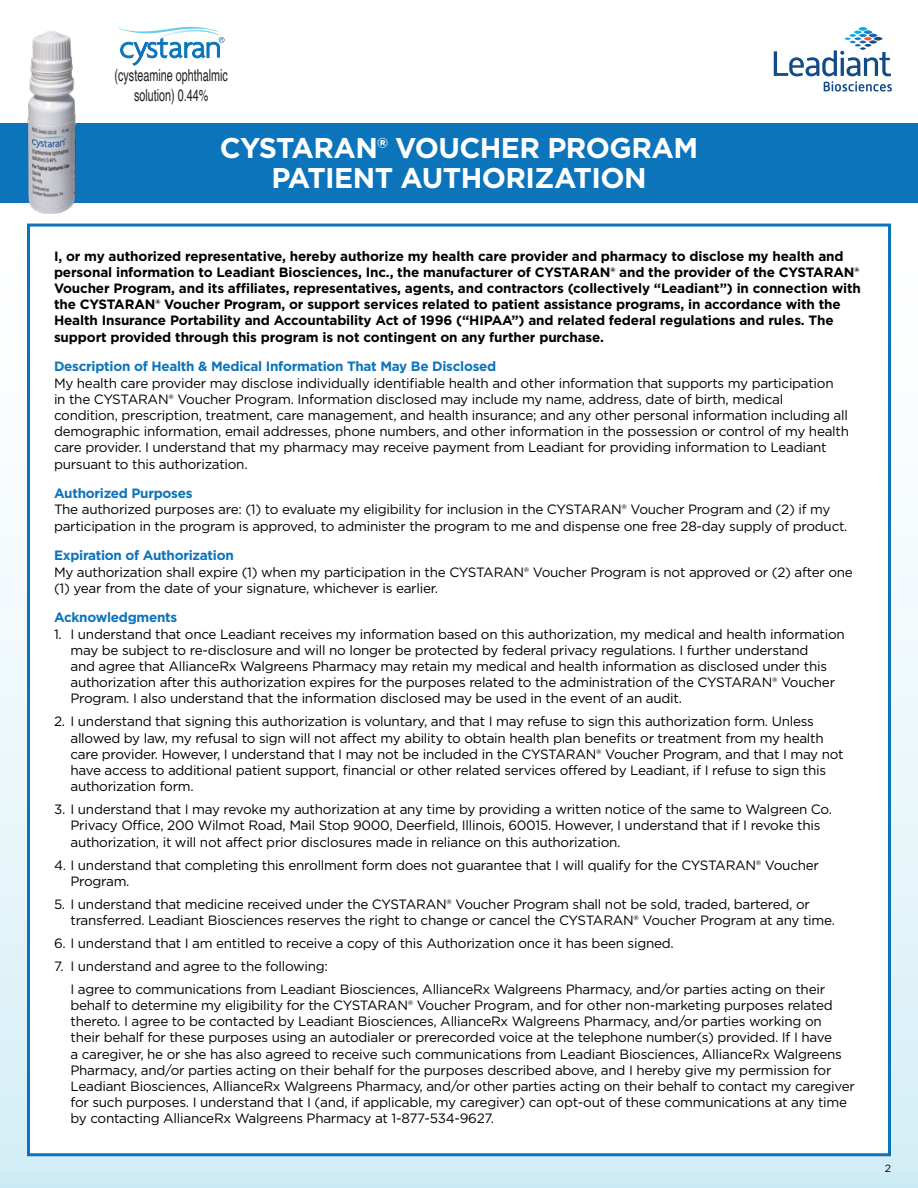
<style>
.page{position:relative;width:918px;height:1188px;background:#fff}
.page>*{position:absolute;margin:0;border:0;box-sizing:border-box;transform-origin:0 0}
.t1{font:700 28.5px/30px "Gotham";letter-spacing:-.02em;color:#fff;text-align:center}
.t2{font:16.65px/19.6px "Helvetica";color:#231f20;text-align:center;scale:.65 1}
.t3{font:13.5px/16.2px "Gotham";letter-spacing:-.02em;color:#000}
.t4{font:700 13.5px/16.2px "Gotham";letter-spacing:-.01em;color:#000}
.t5{font:700 13.5px "Gotham";letter-spacing:-.02em;color:#0b74bb}
.t6{font:10.5px "Gotham";color:#000}
</style>
<div class="page">
<div style="left:0;top:203px;width:918px;height:985px;background:linear-gradient(to bottom,#fff,#d6eff7)"></div>
<div style="left:0;top:124px;width:918px;height:79px;background:#0b74bb"></div>
<div style="left:27px;top:224px;width:864px;height:932px;background:#fff;border:3px solid #0b74bb"></div>
<svg style="left:119px;top:26px;width:106px;height:39px"></svg>
<svg style="left:774px;top:27px;width:118px;height:65px"></svg>
<img style="left:19px;top:30px;width:63px;height:188px">
<p class="t2" style="left:115px;top:66px;width:176px">(cysteamine ophthalmic solution) 0.44%</p>
<h1 class="t1" style="left:220px;top:132px;width:480px">CYSTARAN® VOUCHER PROGRAM<br>PATIENT AUTHORIZATION</h1>
<p class="t4" style="left:54px;top:248px;width:809px">I, or my authorized representative, hereby authorize my health care provider and pharmacy to disclose my health and personal information to Leadiant Biosciences, Inc., the manufacturer of CYSTARAN® and the provider of the CYSTARAN® Voucher Program, and its affiliates, representatives, agents, and contractors (collectively “Leadiant”) in connection with the CYSTARAN® Voucher Program, or support services related to patient assistance programs, in accordance with the Health Insurance Portability and Accountability Act of 1996 (“HIPAA”) and related federal regulations and rules. The support provided through this program is not contingent on any further purchase.</p>
<p class="t5" style="left:54px;top:358px;width:444px">Description of Health &amp; Medical Information That May Be Disclosed</p>
<p class="t3" style="left:54px;top:375px;width:797px">My health care provider may disclose individually identifiable health and other information that supports my participation<br>in the CYSTARAN® Voucher Program. Information disclosed may include my name, address, date of birth, medical condition, prescription, treatment, care management, and health insurance; and any other personal information including all demographic information, email addresses, phone numbers, and other information in the possession or control of my health care provider. I understand that my pharmacy may receive payment from Leadiant for providing information to Leadiant pursuant to this authorization.</p>
<p class="t5" style="left:54px;top:485px;width:140px">Authorized Purposes</p>
<p class="t3" style="left:54px;top:502px;width:795px">The authorized purposes are: (1) to evaluate my eligibility for inclusion in the CYSTARAN® Voucher Program and (2) if my participation in the program is approved, to administer the program to me and dispense one free 28-day supply of product.</p>
<p class="t5" style="left:54px;top:547px;width:181px">Expiration of Authorization</p>
<p class="t3" style="left:54px;top:564px;width:800px">My authorization shall expire (1) when my participation in the CYSTARAN® Voucher Program is not approved or (2) after one (1) year from the date of your signature, whichever is earlier.</p>
<p class="t5" style="left:54px;top:609px;width:125px">Acknowledgments</p>
<p class="t3" style="left:70px;top:626px;width:776px;text-indent:-16px">1. I understand that once Leadiant receives my information based on this authorization, my medical and health information may be subject to re-disclosure and will no longer be protected by federal privacy regulations. I further understand<br>and agree that AllianceRx Walgreens Pharmacy may retain my medical and health information as disclosed under this authorization after this authorization expires for the purposes related to the administration of the CYSTARAN® Voucher Program. I also understand that the information disclosed may be used in the event of an audit.</p>
<p class="t3" style="left:70px;top:713px;width:775px;text-indent:-16px">2. I understand that signing this authorization is voluntary, and that I may refuse to sign this authorization form. Unless allowed by law, my refusal to sign will not affect my ability to obtain health plan benefits or treatment from my health care provider. However, I understand that I may not be included in the CYSTARAN® Voucher Program, and that I may not have access to additional patient support, financial or other related services offered by Leadiant, if I refuse to sign this authorization form.</p>
<p class="t3" style="left:70px;top:801px;width:763px;text-indent:-16px">3. I understand that I may revoke my authorization at any time by providing a written notice of the same to Walgreen Co.<br>Privacy Office, 200 Wilmot Road, Mail Stop 9000, Deerfield, Illinois, 60015. However, I understand that if I revoke this authorization, it will not affect prior disclosures made in reliance on this authorization.</p>
<p class="t3" style="left:70px;top:857px;width:750px;text-indent:-16px">4. I understand that completing this enrollment form does not guarantee that I will qualify for the CYSTARAN® Voucher<br>Program.</p>
<p class="t3" style="left:70px;top:896px;width:766px;text-indent:-16px">5. I understand that medicine received under the CYSTARAN® Voucher Program shall not be sold, traded, bartered, or transferred. Leadiant Biosciences reserves the right to change or cancel the CYSTARAN® Voucher Program at any time.</p>
<p class="t3" style="left:54px;top:935px;width:621px">6. I understand that I am entitled to receive a copy of this Authorization once it has been signed.</p>
<p class="t3" style="left:70px;top:954px;width:756px;line-height:23px;text-indent:-16px">7. I understand and agree to the following:<br>I agree to communications from Leadiant Biosciences, AllianceRx Walgreens Pharmacy, and/or parties acting on their</p>
<p class="t3" style="left:70px;top:997px;width:786px">behalf to determine my eligibility for the CYSTARAN® Voucher Program, and for other non-marketing purposes related thereto. I agree to be contacted by Leadiant Biosciences, AllianceRx Walgreens Pharmacy, and/or parties working on<br>their behalf for these purposes using an autodialer or prerecorded voice at the telephone number(s) provided. If I have<br>a caregiver, he or she has also agreed to receive such communications from Leadiant Biosciences, AllianceRx Walgreens Pharmacy, and/or parties acting on their behalf for the purposes described above, and I hereby give my permission for Leadiant Biosciences, AllianceRx Walgreens Pharmacy, and/or other parties acting on their behalf to contact my caregiver for such purposes. I understand that I (and, if applicable, my caregiver) can opt-out of these communications at any time by contacting AllianceRx Walgreens Pharmacy at 1-877-534-9627.</p>
<p class="t6" style="left:885px;top:1162px;width:8px">2</p>
</div>
